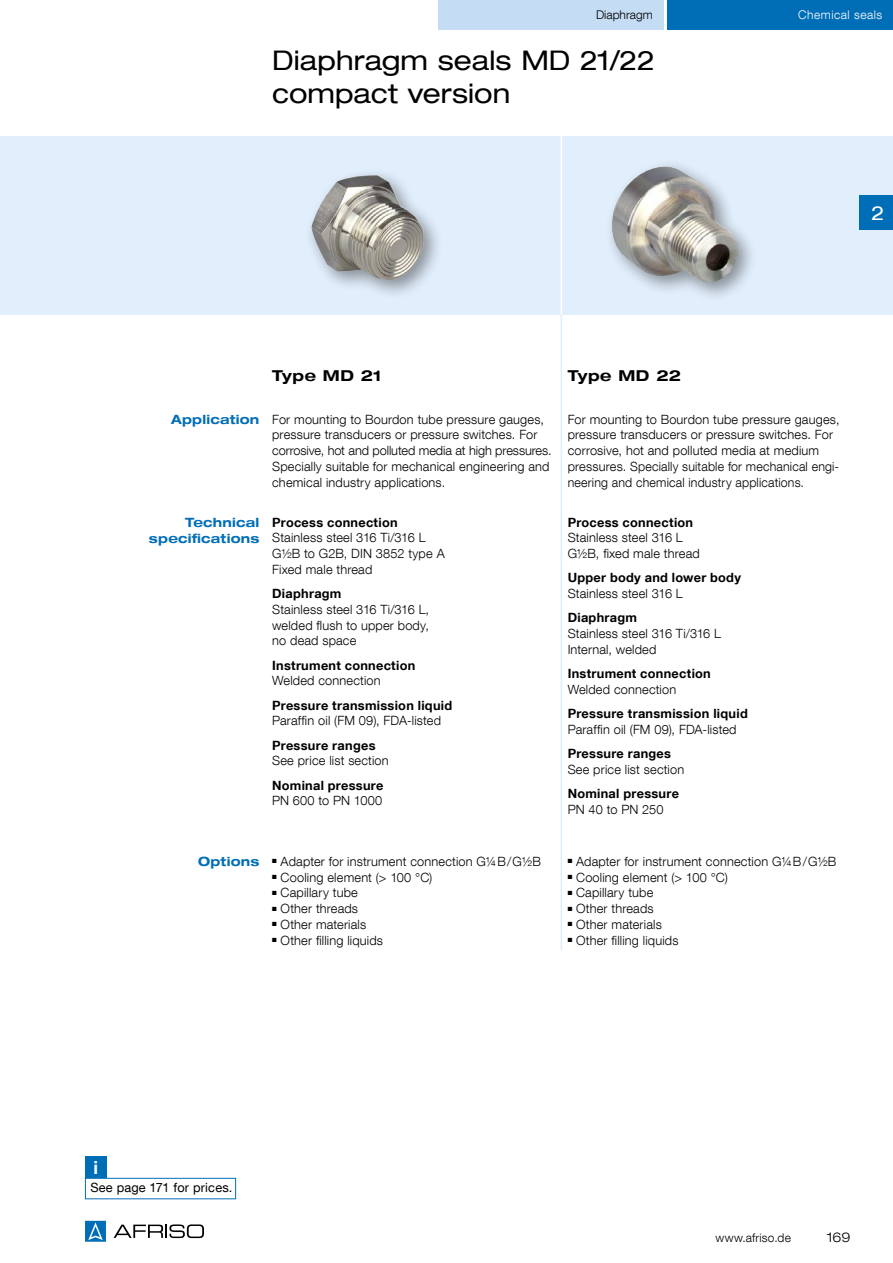
<style>
.page{position:relative;width:893px;height:1263px;background:#fff}
.page>*{position:absolute;margin:0;border:0;box-sizing:border-box;transform-origin:0 0}
.t1{font:expanded 27px/33px "Helvetica Neue LT Com";letter-spacing:.005em;color:#000}
.t2{font:expanded 19.5px "Helvetica Neue LT Com";color:#fff}
.t3{font:700 18px "Helvetica Neue LT Com";color:#fff}
.t4{font:700 expanded 15px "Helvetica Neue LT Com";letter-spacing:.03em;color:#000}
.t5{font:300 expanded 13.5px "Helvetica Neue LT Com";color:#000}
.t6{font:300 12.75px/15.8px "Helvetica Neue LT Com";letter-spacing:.015em;color:#000}
.t7{font:700 12.75px "Helvetica Neue LT Com";letter-spacing:.025em;color:#000}
.t8{font:700 expanded 12.75px/16.5px "Helvetica Neue LT Com";letter-spacing:.015em;color:#006eb7;text-align:right}
.t9{font:12.75px "Helvetica Neue LT Com";letter-spacing:.015em;color:#000}
.t10{font:300 12px "Helvetica Neue LT Com";letter-spacing:.005em;color:#000}
.t11{font:300 12px "Helvetica Neue LT Com";letter-spacing:.04em;color:#fff}
.t12{font:6px "Zapf Dingbats ITC";color:#000}
</style>
<div class="page">
<div style="left:0;top:136px;width:893px;height:179px;background:#e1eefb"></div>
<svg style="left:114px;top:1224px;width:90px;height:14px"></svg>
<svg style="left:85px;top:1221px;width:21px;height:21px"></svg>
<div style="left:668px;top:0;width:225px;height:30px;background:#006eb7"></div>
<div style="left:438px;top:0;width:225px;height:30px;background:#c4dcf4"></div>
<hr style="left:561px;top:315px;width:1px;height:635px;background:#e1eefb">
<hr style="left:561px;top:136px;width:1px;height:179px;background:#fff">
<div style="left:304px;top:167px;width:140px;height:133px;background:#000;opacity:.4"></div>
<img style="left:312px;top:175px;width:112px;height:105px">
<div style="left:604px;top:159px;width:154px;height:143px;background:#000;opacity:.4"></div>
<img style="left:612px;top:166px;width:126px;height:116px">
<div style="left:85px;top:1178px;width:151px;height:21px;border:1px solid #006eb7"></div>
<div style="left:85px;top:1157px;width:21px;height:21px;background:#006eb7"></div>
<div style="left:859px;top:196px;width:34px;height:34px;background:#006eb7"></div>
<p class="t10" style="left:596px;top:7px;width:58px">Diaphragm</p>
<p class="t11" style="left:798px;top:7px;width:86px">Chemical seals</p>
<h1 class="t1" style="left:272px;top:43px;width:384px">Diaphragm seals MD 21/22 compact version</h1>
<h2 class="t2" style="left:871px;top:200px;width:15px">2</h2>
<p class="t8" style="left:171px;top:410px;width:90px">Application</p>
<p class="t8" style="left:149px;top:514px;width:112px">Technical specifications</p>
<p class="t4" style="left:272px;top:365px;width:111px">Type MD 21</p>
<p class="t4" style="left:568px;top:365px;width:115px">Type MD 22</p>
<p class="t6" style="left:568px;top:411px;width:273px">For mounting to Bourdon tube pressure gauges, pressure transducers or pressure switches. For corrosive, hot and polluted media at medium pressures. Specially suitable for mechanical engi&shy;neering and chemical industry applications.</p>
<p class="t7" style="left:568px;top:514px;width:127px">Process connection</p>
<p class="t6" style="left:568px;top:530px;width:134px">Stainless steel 316 L<br>G½B, fixed male thread</p>
<p class="t7" style="left:568px;top:570px;width:175px">Upper body and lower body</p>
<p class="t6" style="left:568px;top:585px;width:117px">Stainless steel 316 L</p>
<p class="t7" style="left:568px;top:610px;width:71px">Diaphragm</p>
<p class="t6" style="left:568px;top:625px;width:155px">Stainless steel 316 Ti/316 L<br>Internal, welded</p>
<p class="t7" style="left:568px;top:666px;width:145px">Instrument connection</p>
<p class="t6" style="left:568px;top:681px;width:110px">Welded connection</p>
<p class="t7" style="left:568px;top:706px;width:182px">Pressure transmission liquid</p>
<p class="t6" style="left:568px;top:721px;width:170px">Paraffin oil (FM 09), FDA-listed</p>
<p class="t7" style="left:568px;top:746px;width:105px">Pressure ranges</p>
<p class="t6" style="left:568px;top:761px;width:118px">See price list section</p>
<p class="t7" style="left:568px;top:786px;width:113px">Nominal pressure</p>
<p class="t6" style="left:568px;top:801px;width:97px">PN 40 to PN 250</p>
<p class="t6" style="left:272px;top:411px;width:281px">For mounting to Bourdon tube pressure gauges, pressure transducers or pressure switches. For corrosive, hot and polluted media at high pressures.<br>Specially suitable for mechanical engineering and chemical industry applications.</p>
<p class="t7" style="left:272px;top:514px;width:127px">Process connection</p>
<p class="t6" style="left:272px;top:530px;width:174px">Stainless steel 316 Ti/316 L<br>G½B to G2B, DIN 3852 type A<br>Fixed male thread</p>
<p class="t7" style="left:272px;top:586px;width:71px">Diaphragm</p>
<p class="t6" style="left:272px;top:601px;width:159px;text-align:justify">Stainless steel 316 Ti/316 L, welded flush to upper body, no dead space</p>
<p class="t7" style="left:272px;top:657px;width:145px">Instrument connection</p>
<p class="t6" style="left:272px;top:673px;width:110px">Welded connection</p>
<p class="t7" style="left:272px;top:697px;width:182px">Pressure transmission liquid</p>
<p class="t6" style="left:272px;top:713px;width:170px">Paraffin oil (FM 09), FDA-listed</p>
<p class="t7" style="left:272px;top:737px;width:105px">Pressure ranges</p>
<p class="t6" style="left:272px;top:753px;width:118px">See price list section</p>
<p class="t7" style="left:272px;top:777px;width:113px">Nominal pressure</p>
<p class="t6" style="left:272px;top:793px;width:112px">PN 600 to PN 1000</p>
<p class="t8" style="left:198px;top:852px;width:63px">Options</p>
<p class="t6" style="left:272px;top:853px;width:270px">■ Adapter for instrument connection G¼B/G½B</p>
<p class="t12" style="left:277px;top:874px;width:3px">■</p>
<p class="t6" style="left:272px;top:869px;width:162px">■ Cooling element (&gt; 100 °C)</p>
<p class="t12" style="left:277px;top:890px;width:3px">■</p>
<p class="t6" style="left:272px;top:885px;width:87px">■ Capillary tube</p>
<p class="t12" style="left:277px;top:906px;width:3px">■</p>
<p class="t6" style="left:272px;top:900px;width:87px">■ Other threads</p>
<p class="t6" style="left:272px;top:916px;width:96px">■ Other materials</p>
<p class="t12" style="left:277px;top:937px;width:3px">■</p>
<p class="t6" style="left:272px;top:932px;width:112px">■ Other filling liquids</p>
<p class="t6" style="left:568px;top:853px;width:270px">■ Adapter for instrument connection G¼B/G½B</p>
<p class="t12" style="left:572px;top:874px;width:3px">■</p>
<p class="t6" style="left:568px;top:869px;width:162px">■ Cooling element (&gt; 100 °C)</p>
<p class="t12" style="left:572px;top:890px;width:3px">■</p>
<p class="t6" style="left:568px;top:885px;width:87px">■ Capillary tube</p>
<p class="t12" style="left:572px;top:906px;width:3px">■</p>
<p class="t6" style="left:568px;top:900px;width:87px">■ Other threads</p>
<p class="t6" style="left:568px;top:916px;width:96px">■ Other materials</p>
<p class="t12" style="left:572px;top:937px;width:3px">■</p>
<p class="t6" style="left:568px;top:932px;width:112px">■ Other filling liquids</p>
<h3 class="t3" style="left:93px;top:1156px;width:6px">i</h3>
<p class="t9" style="left:90px;top:1180px;width:144px">See page 171 for prices.</p>
<p class="t10" style="left:715px;top:1230px;width:77px">www.afriso.de</p>
<p class="t5" style="left:827px;top:1228px;width:25px">169</p>
</div>
